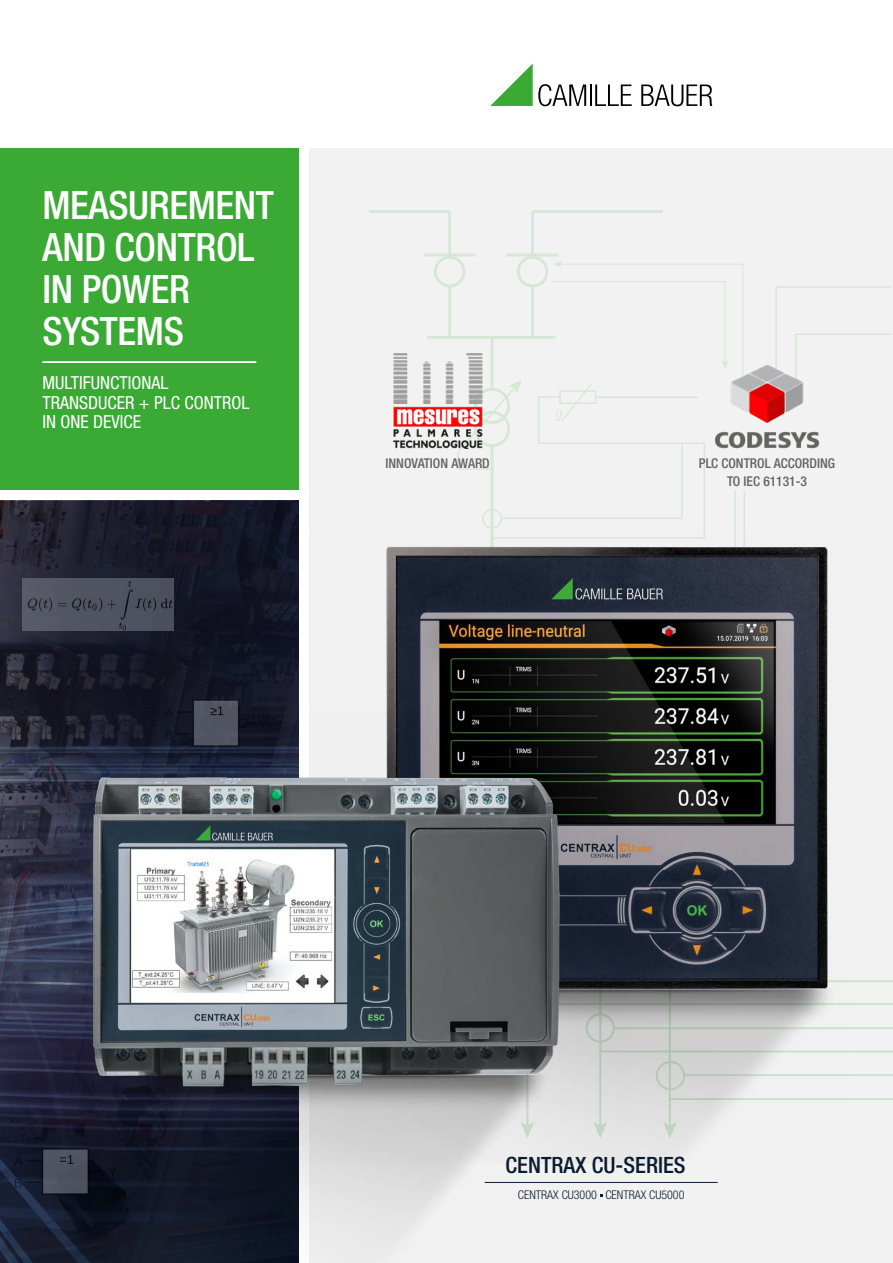
<style>
.page{position:relative;width:893px;height:1263px;background:#fff}
.page>*{position:absolute;margin:0;border:0;box-sizing:border-box;transform-origin:0 0}
.t1{font:500 condensed 39px/42px "Helvetica Neue LT Pro";letter-spacing:-.01em;color:#fff}
.t2{font:500 condensed 22.5px "Helvetica Neue LT Pro";color:#0b1b30}
.t3{font:condensed 18px/19.5px "Helvetica Neue LT Pro";color:#fff}
.t4{font:500 condensed 13.5px/18px "Helvetica Neue LTW1 G";color:#636362;text-align:center}
.t5{font:300 condensed 12px "Helvetica Neue LT Pro";color:#0b1b30}
</style>
<div class="page">
<div style="left:0;top:149px;width:299px;height:341px;background:#3aaa35"></div>
<svg style="left:490px;top:63px;width:96px;height:43px"></svg>
<hr style="left:590px;top:85px;width:2px;height:21px;background:#000">
<svg style="left:595px;top:85px;width:37px;height:21px"></svg>
<svg style="left:641px;top:85px;width:71px;height:21px"></svg>
<div style="left:309px;top:149px;width:584px;height:1114px;background:#f2f2f2"></div>
<hr style="left:725px;top:282px;width:1px;height:81px;background:#3aaa35">
<svg style="left:722px;top:360px;width:6px;height:5px"></svg>
<hr style="left:742px;top:264px;width:1px;height:125px;background:#3aaa35">
<hr style="left:423px;top:254px;width:53px;height:2px;background:#3aaa35">
<hr style="left:506px;top:254px;width:53px;height:2px;background:#3aaa35">
<hr style="left:448px;top:212px;width:3px;height:43px;background:#3aaa35">
<hr style="left:448px;top:286px;width:3px;height:51px;background:#3aaa35">
<hr style="left:491px;top:337px;width:3px;height:52px;background:#3aaa35">
<hr style="left:491px;top:446px;width:3px;height:125px;background:#3aaa35">
<hr style="left:531px;top:212px;width:3px;height:43px;background:#3aaa35">
<hr style="left:531px;top:286px;width:3px;height:51px;background:#3aaa35">
<hr style="left:369px;top:210px;width:81px;height:3px;background:#3aaa35">
<hr style="left:427px;top:336px;width:128px;height:3px;background:#3aaa35">
<hr style="left:501px;top:517px;width:181px;height:2px;background:#3aaa35">
<hr style="left:681px;top:444px;width:2px;height:74px;background:#3aaa35">
<hr style="left:704px;top:443px;width:1px;height:94px;background:#3aaa35">
<hr style="left:553px;top:281px;width:172px;height:1px;background:#3aaa35">
<hr style="left:559px;top:264px;width:184px;height:1px;background:#3aaa35">
<svg style="left:554px;top:261px;width:8px;height:6px"></svg>
<hr style="left:533px;top:210px;width:130px;height:3px;background:#3aaa35">
<div style="left:434px;top:256px;width:31px;height:31px;border:3px solid #3aaa35;border-radius:50%"></div>
<div style="left:482px;top:509px;width:20px;height:20px;border:1px solid #3aaa35;border-radius:50%"></div>
<div style="left:517px;top:256px;width:31px;height:31px;border:3px solid #3aaa35;border-radius:50%"></div>
<hr style="left:775px;top:286px;width:2px;height:102px;background:#3aaa35">
<hr style="left:795px;top:334px;width:2px;height:54px;background:#3aaa35">
<hr style="left:777px;top:286px;width:114px;height:2px;background:#3aaa35">
<hr style="left:795px;top:334px;width:96px;height:1px;background:#3aaa35">
<svg style="left:457px;top:379px;width:65px;height:91px"></svg>
<hr style="left:743px;top:490px;width:2px;height:81px;background:#3aaa35">
<hr style="left:735px;top:490px;width:1px;height:81px;background:#3aaa35">
<svg style="left:538px;top:382px;width:167px;height:63px"></svg>
<hr style="left:540px;top:980px;width:353px;height:2px;background:#3aaa35">
<hr style="left:527px;top:1003px;width:366px;height:2px;background:#3aaa35">
<hr style="left:600px;top:1050px;width:293px;height:2px;background:#3aaa35">
<hr style="left:614px;top:1027px;width:279px;height:2px;background:#3aaa35">
<hr style="left:684px;top:1074px;width:209px;height:2px;background:#3aaa35">
<hr style="left:671px;top:1098px;width:222px;height:2px;background:#3aaa35">
<hr style="left:43px;top:361px;width:213px;height:2px;background:#fff">
<img style="left:715px;top:365px;width:104px;height:84px">
<img style="left:393px;top:353px;width:89px;height:96px">
<svg style="left:0;top:501px;width:299px;height:210px;background:#212331"></svg>
<img style="left:264px;top:534px;width:587px;height:629px">
<img style="left:0;top:711px;width:631px;height:552px">
<hr style="left:485px;top:1182px;width:233px;height:1px;background:#0b1b30">
<h1 class="t1" style="left:43px;top:184px;width:233px">MEASUREMENT<br>AND CONTROL<br>IN POWER<br>SYSTEMS</h1>
<p class="t3" style="left:43px;top:373px;width:208px">MULTIFUNCTIONAL<br>TRANSDUCER + PLC CONTROL<br>IN ONE DEVICE</p>
<p class="t4" style="left:386px;top:454px;width:106px">INNOVATION AWARD</p>
<p class="t4" style="left:699px;top:454px;width:138px">PLC CONTROL ACCORDING<br>TO IEC 61131-3</p>
<p class="t2" style="left:506px;top:1151px;width:181px">CENTRAX CU-SERIES</p>
<p class="t5" style="left:518px;top:1188px;width:168px">CENTRAX CU3000 CENTRAX CU5000</p>
</div>
